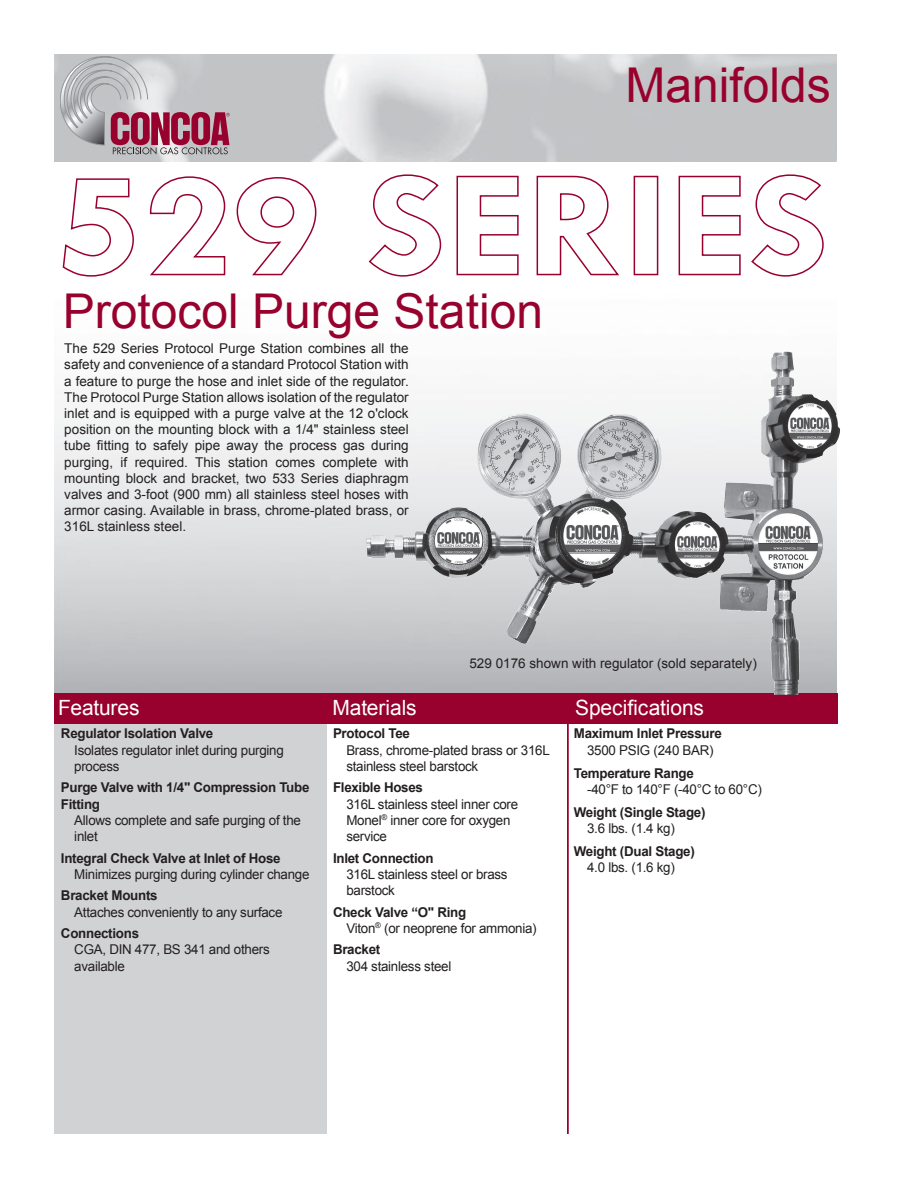
<style>
.page{position:relative;width:918px;height:1188px;background:#fff}
.page>*{position:absolute;margin:0;border:0;box-sizing:border-box;transform-origin:0 0}
.t1{font:48px "Arial";color:#98012d}
.t2{font:21px "Arial";letter-spacing:-.005em;color:#fff}
.t3{font:13.5px/16.2px "Arial";letter-spacing:-.02em;color:#231f20}
.t4{font:700 13.5px/16.2px "Arial";letter-spacing:-.02em;color:#231f20}
.t5{font:13.5px "Arial";color:#231f20}
</style>
<div class="page">
<img style="left:54px;top:54px;width:783px;height:108px">
<svg style="left:60px;top:56px;width:170px;height:99px"></svg>
<img style="left:54px;top:228px;width:783px;height:465px">
<div style="left:54px;top:700px;width:272px;height:434px;background:#d1d2d4"></div>
<hr style="left:567px;top:715px;width:1px;height:419px;background:#98012d">
<div style="left:54px;top:693px;width:783px;height:31px;background:#98012d"></div>
<img style="left:366px;top:352px;width:418px;height:292px">
<svg style="left:62px;top:178px;width:73px;height:99px"></svg>
<svg style="left:148px;top:176px;width:78px;height:101px"></svg>
<svg style="left:236px;top:177px;width:81px;height:99px"></svg>
<svg style="left:368px;top:174px;width:74px;height:103px"></svg>
<svg style="left:456px;top:175px;width:63px;height:101px"></svg>
<svg style="left:536px;top:175px;width:85px;height:101px"></svg>
<div style="left:634px;top:176px;width:24px;height:99px;border:2px solid #98012d"></div>
<svg style="left:678px;top:175px;width:63px;height:101px"></svg>
<svg style="left:750px;top:174px;width:74px;height:103px"></svg>
<p class="t1" style="left:63px;top:280px;width:482px">Protocol Purge Station</p>
<p class="t3" style="left:64px;top:340px;width:346px;text-align:justify">The 529 Series Protocol Purge Station combines all the safety and convenience of a standard Protocol Station with a feature to purge the hose and inlet side of the regulator.<br>The Protocol Purge Station allows isolation of the regulator inlet and is equipped with a purge valve at the 12 o'clock position on the mounting block with a 1/4" stainless steel tube fitting to safely pipe away the process gas during purging, if required. This station comes complete with mounting block and bracket, two 533 Series diaphragm valves and 3-foot (900 mm) all stainless steel hoses with armor casing. Available in brass, chrome-plated brass, or 316L stainless steel.</p>
<p class="t1" style="left:626px;top:54px;width:207px">Manifolds</p>
<p class="t5" style="left:469px;top:655px;width:289px">529 0176 shown with regulator (sold separately)</p>
<h2 class="t2" style="left:58px;top:694px;width:83px">Features</h2>
<h2 class="t2" style="left:332px;top:694px;width:86px">Materials</h2>
<h2 class="t2" style="left:575px;top:694px;width:130px">Specifications</h2>
<p class="t4" style="left:61px;top:726px;width:154px">Regulator Isolation Valve</p>
<p class="t3" style="left:74px;top:742px;width:211px">Isolates regulator inlet during purging process</p>
<p class="t4" style="left:61px;top:780px;width:250px">Purge Valve with 1/4" Compression Tube<br>Fitting</p>
<p class="t3" style="left:74px;top:812px;width:228px">Allows complete and safe purging of the inlet</p>
<p class="t4" style="left:61px;top:850px;width:221px">Integral Check Valve at Inlet of Hose</p>
<p class="t3" style="left:74px;top:866px;width:237px">Minimizes purging during cylinder change</p>
<p class="t4" style="left:61px;top:888px;width:98px">Bracket Mounts</p>
<p class="t3" style="left:74px;top:904px;width:210px">Attaches conveniently to any surface</p>
<p class="t4" style="left:61px;top:926px;width:80px">Connections</p>
<p class="t3" style="left:74px;top:942px;width:197px">CGA, DIN 477, BS 341 and others</p>
<p class="t3" style="left:74px;top:958px;width:52px">available</p>
<p class="t4" style="left:333px;top:726px;width:78px">Protocol Tee</p>
<p class="t3" style="left:346px;top:742px;width:205px">Brass, chrome-plated brass or 316L stainless steel barstock</p>
<p class="t4" style="left:333px;top:780px;width:92px">Flexible Hoses</p>
<p class="t3" style="left:346px;top:796px;width:173px">316L stainless steel inner core<br>Monel<sup>®</sup> inner core for oxygen service</p>
<p class="t4" style="left:333px;top:850px;width:102px">Inlet Connection</p>
<p class="t3" style="left:346px;top:866px;width:163px">316L stainless steel or brass barstock</p>
<p class="t4" style="left:333px;top:904px;width:135px">Check Valve “O" Ring</p>
<p class="t3" style="left:346px;top:920px;width:192px">Viton<sup>®</sup> (or neoprene for ammonia)</p>
<p class="t4" style="left:333px;top:942px;width:49px">Bracket</p>
<p class="t3" style="left:346px;top:958px;width:107px">304 stainless steel</p>
<p class="t4" style="left:574px;top:726px;width:150px">Maximum Inlet Pressure</p>
<p class="t3" style="left:587px;top:742px;width:128px">3500 PSIG (240 BAR)</p>
<p class="t4" style="left:574px;top:765px;width:122px">Temperature Range</p>
<p class="t3" style="left:587px;top:781px;width:176px">-40°F to 140°F (-40°C to 60°C)</p>
<p class="t4" style="left:574px;top:804px;width:133px">Weight (Single Stage)</p>
<p class="t3" style="left:587px;top:820px;width:89px">3.6 lbs. (1.4 kg)</p>
<p class="t4" style="left:574px;top:843px;width:123px">Weight (Dual Stage)</p>
<p class="t3" style="left:587px;top:859px;width:89px">4.0 lbs. (1.6 kg)</p>
</div>
